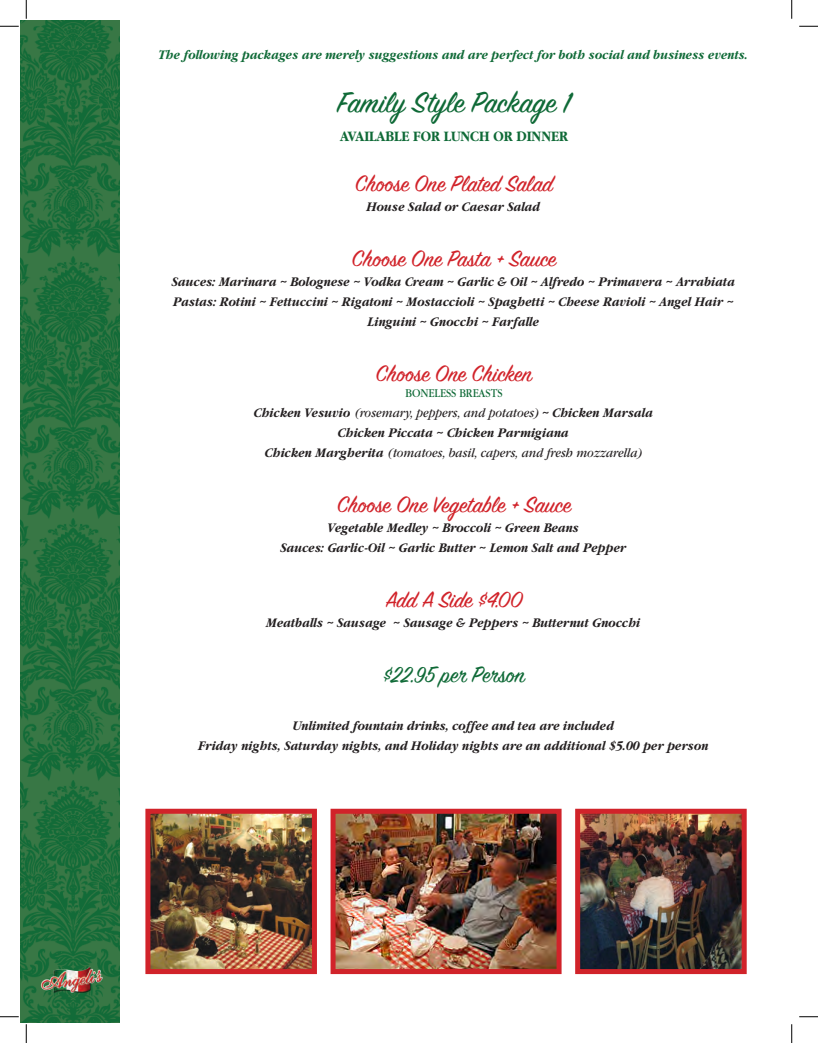
<style>
.page{position:relative;width:818px;height:1043px;background:#fff}
.page>*{position:absolute;margin:0;border:0;box-sizing:border-box;transform-origin:0 0}
.t1{font:32.5px "Sign Painter House Script";color:#0f6a37}
.t2{font:25px "Sign Painter House Script";color:#d1232a}
.t3{font:25px "Sign Painter House Script";letter-spacing:-.01em;color:#0f6a37}
.t4{font:700 15px "Garamond";color:#0f6a37;scale:.9 1}
.t5{font:italic 700 13.75px/20px "Garamond";color:#231f20;text-align:center;scale:.9 1}
.t6{font:italic 13.75px "Garamond";color:#231f20;scale:.9 1}
.t7{font:italic 700 13.75px "Garamond";color:#0f6a37;scale:.9 1}
.t8{font:12.5px "Garamond";color:#0f6a37;scale:.9 1}
.s1{font-weight:700}
</style>
<div class="page">
<img style="left:21px;top:21px;width:99px;height:1001px">
<img style="left:40px;top:965px;width:65px;height:30px">
<img style="left:151px;top:814px;width:160px;height:154px">
<div style="left:145px;top:808px;width:172px;height:166px;border:5px solid #d1232a"></div>
<img style="left:581px;top:814px;width:159px;height:154px">
<div style="left:575px;top:808px;width:171px;height:166px;border:5px solid #d1232a"></div>
<img style="left:336px;top:814px;width:219px;height:154px">
<div style="left:330px;top:808px;width:231px;height:166px;border:5px solid #d1232a"></div>
<svg style="left:799px;top:25px;width:19px;height:2px"></svg>
<svg style="left:0;top:1016px;width:19px;height:1px"></svg>
<svg style="left:799px;top:1016px;width:19px;height:1px"></svg>
<svg style="left:0;top:0;width:27px;height:27px"></svg>
<svg style="left:25px;top:1024px;width:2px;height:18px"></svg>
<svg style="left:791px;top:0;width:1px;height:19px"></svg>
<svg style="left:791px;top:1024px;width:1px;height:18px"></svg>
<p class="t7" style="left:159px;top:47px;width:656px">The following packages are merely suggestions and are perfect for both social and business events.</p>
<p class="t1" style="left:337px;top:82px;width:234px">Family Style Package 1</p>
<p class="t4" style="left:340px;top:127px;width:255px">AVAILABLE FOR LUNCH OR DINNER</p>
<p class="t2" style="left:355px;top:168px;width:199px">Choose One Plated Salad</p>
<p class="t5" style="left:367px;top:196px;width:195px">House Salad or Caesar Salad</p>
<p class="t2" style="left:352px;top:243px;width:206px">Choose One Pasta + Sauce</p>
<p class="t5" style="left:172px;top:271px;width:627px">Sauces: Marinara ~ Bolognese ~ Vodka Cream ~ Garlic &amp; Oil ~ Alfredo ~ Primavera ~ Arrabiata</p>
<p class="t5" style="left:174px;top:291px;width:624px">Pastas: Rotini ~ Fettuccini ~ Rigatoni ~ Mostaccioli ~ Spaghetti ~ Cheese Ravioli ~ Angel Hair ~<br>Linguini ~ Gnocchi ~ Farfalle</p>
<p class="t2" style="left:376px;top:358px;width:158px">Choose One Chicken</p>
<p class="t8" style="left:405px;top:386px;width:109px">BONELESS BREASTS</p>
<p class="t6" style="left:254px;top:405px;width:445px"><span class="s1">Chicken Vesuvio</span> (rosemary, peppers, and potatoes) <span class="s1">~ Chicken Marsala</span></p>
<p class="t5" style="left:338px;top:423px;width:258px">Chicken Piccata ~ Chicken Parmigiana</p>
<p class="t6" style="left:265px;top:445px;width:420px"><span class="s1">Chicken Margherita</span> (tomatoes, basil, capers, and fresh mozzarella)</p>
<p class="t2" style="left:337px;top:489px;width:235px">Choose One Vegetable + Sauce</p>
<p class="t5" style="left:328px;top:518px;width:281px">Vegetable Medley ~ Broccoli ~ Green Beans</p>
<p class="t5" style="left:281px;top:538px;width:386px">Sauces: Garlic-Oil ~ Garlic Butter ~ Lemon Salt and Pepper</p>
<p class="t2" style="left:386px;top:584px;width:138px">Add A Side $4.00</p>
<p class="t5" style="left:267px;top:613px;width:417px">Meatballs ~ Sausage ~ Sausage &amp; Peppers ~ Butternut Gnocchi</p>
<p class="t3" style="left:383px;top:659px;width:144px">$22.95 per Person</p>
<p class="t5" style="left:293px;top:715px;width:358px">Unlimited fountain drinks, coffee and tea are included</p>
<p class="t5" style="left:199px;top:735px;width:569px">Friday nights, Saturday nights, and Holiday nights are an additional $5.00 per person</p>
</div>
